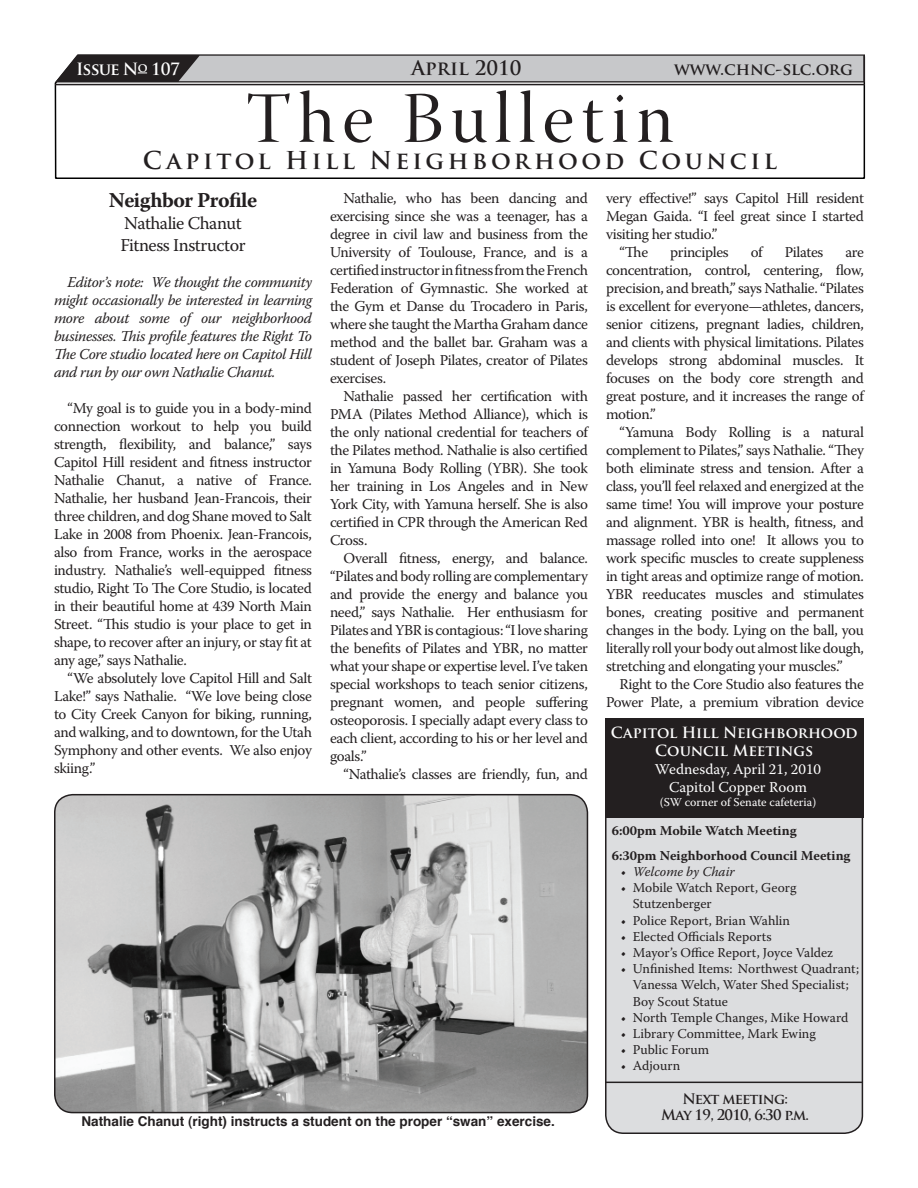
<style>
.page{position:relative;width:918px;height:1188px;background:#fff}
.page>*{position:absolute;margin:0;border:0;box-sizing:border-box;transform-origin:0 0}
.t1{font:72px "Warnock Pro Disp";letter-spacing:.1em;color:#231f20}
.t2{font:700 24px "Trajan Pro";letter-spacing:.15em;color:#231f20}
.t3{font:700 21px "Warnock Pro";letter-spacing:-.025em;color:#231f20}
.t4{font:700 19.5px "Trajan Pro";color:#231f20}
.t5{font:18px/21.6px "Warnock Pro";letter-spacing:-.025em;color:#231f20}
.t6{font:700 16.5px "Trajan Pro";letter-spacing:-.005em;color:#231f20}
.t7{font:700 16.5px "Trajan Pro";letter-spacing:-.05em;color:#fff}
.t8{font:15px/18px "Warnock Pro";letter-spacing:-.025em;color:#231f20;text-align:justify}
.t9{font:italic 15px/18px "Warnock Pro";letter-spacing:-.025em;color:#231f20;text-align:justify}
.t10{font:15px/18px "Warnock Pro";color:#fff;text-align:center}
.t11{font:700 15px/18px "Trajan Pro";color:#fff;text-align:center}
.t12{font:700 14.25px/16.5px "Trajan Pro";letter-spacing:-.05em;color:#231f20;text-align:center}
.t13{font:13.5px/16.2px "Warnock Pro";color:#231f20}
.t14{font:700 13.5px "Helvetica";color:#231f20}
.t15{font:700 13.5px/25.2px "Warnock Pro";color:#231f20}
.t16{font:italic 13.5px "Warnock Pro";color:#231f20}
.t17{font:12px "Warnock Pro";color:#fff}
.s1{font-style:normal}
</style>
<div class="page">
<svg style="left:54px;top:56px;width:812px;height:123px"></svg>
<hr style="left:55px;top:84px;width:810px;height:1px;background:#231f20">
<svg style="left:55px;top:54px;width:810px;height:28px;background:#a6a6a7"></svg>
<img style="left:55px;top:795px;width:532px;height:318px">
<div style="left:54px;top:794px;width:534px;height:319px;border:2px solid #231f20;border-radius:18px"></div>
<div style="left:606px;top:791px;width:256px;height:342px;background:#dcdddf;border-radius:18px"></div>
<div style="left:605px;top:790px;width:258px;height:344px;border:2px solid #231f20;border-radius:18px"></div>
<hr style="left:605px;top:1082px;width:257px;height:1px;background:#231f20">
<div style="left:605px;top:718px;width:258px;height:99px;background:#231f20"></div>
<p class="t7" style="left:76px;top:58px;width:106px">Issue N<sup>o</sup> 107</p>
<h3 class="t4" style="left:412px;top:56px;width:111px">April 2010</h3>
<p class="t6" style="left:674px;top:58px;width:180px">www.chnc-slc.org</p>
<h1 class="t1" style="left:246px;top:79px;width:429px">The Bulletin</h1>
<h2 class="t2" style="left:143px;top:145px;width:636px">Capitol Hill Neighborhood Council</h2>
<h3 class="t3" style="left:109px;top:188px;width:150px">Neighbor Profile</h3>
<p class="t5" style="left:120px;top:212px;width:127px">Nathalie Chanut<br>Fitness Instructor</p>
<p class="t9" style="left:54px;top:272px;width:260px;text-indent:14px">Editor’s note: We thought the community might occasionally be interested in learning more about some of our neighborhood businesses. This profile features the Right To The Core studio located here on Capitol Hill and run by our own Nathalie Chanut.</p>
<p class="t8" style="left:54px;top:398px;width:260px;text-indent:14px">“My goal is to guide you in a body-mind connection workout to help you build strength, flexibility, and balance,” says Capitol Hill resident and fitness instructor Nathalie Chanut, a native of France.<br>Nathalie, her husband Jean-Francois, their three children, and dog Shane moved to Salt Lake in 2008 from Phoenix. Jean-Francois, also from France, works in the aerospace industry. Nathalie’s well-equipped fitness studio, Right To The Core Studio, is located in their beautiful home at 439 North Main Street. “This studio is your place to get in shape, to recover after an injury, or stay fit at any age,” says Nathalie.</p>
<p class="t8" style="left:54px;top:668px;width:260px;text-indent:14px">“We absolutely love Capitol Hill and Salt Lake!” says Nathalie. “We love being close to City Creek Canyon for biking, running, and walking, and to downtown, for the Utah Symphony and other events. We also enjoy skiing.”</p>
<p class="t8" style="left:330px;top:189px;width:260px;text-indent:14px">Nathalie, who has been dancing and exercising since she was a teenager, has a degree in civil law and business from the University of Toulouse, France, and is a certified instructor in fitness from the French Federation of Gymnastic. She worked at the Gym et Danse du Trocadero in Paris, where she taught the Martha Graham dance method and the ballet bar. Graham was a student of Joseph Pilates, creator of Pilates exercises.</p>
<p class="t8" style="left:330px;top:387px;width:260px;text-indent:14px">Nathalie passed her certification with PMA (Pilates Method Alliance), which is the only national credential for teachers of the Pilates method. Nathalie is also certified in Yamuna Body Rolling (YBR). She took her training in Los Angeles and in New York City, with Yamuna herself. She is also certified in CPR through the American Red Cross.</p>
<p class="t8" style="left:330px;top:549px;width:260px;text-indent:14px">Overall fitness, energy, and balance. “Pilates and body rolling are complementary and provide the energy and balance you need,” says Nathalie. Her enthusiasm for Pilates and YBR is contagious: “I love sharing the benefits of Pilates and YBR, no matter what your shape or expertise level. I’ve taken special workshops to teach senior citizens, pregnant women, and people suffering osteoporosis. I specially adapt every class to each client, according to his or her level and goals.”</p>
<p class="t8" style="left:344px;top:765px;width:246px">“Nathalie’s classes are friendly, fun, and</p>
<p class="t14" style="left:82px;top:1111px;width:475px">Nathalie Chanut (right) instructs a student on the proper “swan” exercise.</p>
<p class="t8" style="left:606px;top:189px;width:259px">very effective!” says Capitol Hill resident</p>
<p class="t8" style="left:606px;top:207px;width:260px">Megan Gaida. “I feel great since I started</p>
<p class="t8" style="left:606px;top:225px;width:113px">visiting her studio.”</p>
<p class="t8" style="left:620px;top:243px;width:30px">“The</p>
<p class="t8" style="left:670px;top:243px;width:60px">principles</p>
<p class="t8" style="left:751px;top:243px;width:13px">of</p>
<p class="t8" style="left:785px;top:243px;width:40px">Pilates</p>
<p class="t8" style="left:606px;top:243px;width:260px;text-indent:239px">are concentration, control, centering, flow, precision, and breath,” says Nathalie. “Pilates is excellent for everyone—athletes, dancers, senior citizens, pregnant ladies, children, and clients with physical limitations. Pilates develops strong abdominal muscles. It focuses on the body core strength and great posture, and it increases the range of motion.”</p>
<p class="t8" style="left:606px;top:423px;width:260px;text-indent:14px">“Yamuna Body Rolling is a natural complement to Pilates,” says Nathalie. “They both eliminate stress and tension. After a class, you’ll feel relaxed and energized at the same time! You will improve your posture and alignment. YBR is health, fitness, and massage rolled into one! It allows you to work specific muscles to create suppleness in tight areas and optimize range of motion.<br>YBR reeducates muscles and stimulates bones, creating positive and permanent changes in the body. Lying on the ball, you literally roll your body out almost like dough, stretching and elongating your muscles.”</p>
<p class="t8" style="left:606px;top:675px;width:260px;text-align:right">Right to the Core Studio also features the<br>Power Plate, a premium vibration device</p>
<p class="t11" style="left:611px;top:724px;width:248px">Capitol Hill Neighborhood<br>Council Meetings</p>
<p class="t10" style="left:655px;top:760px;width:168px">Wednesday, April 21, 2010<br>Capitol Copper Room</p>
<p class="t17" style="left:660px;top:795px;width:158px">(SW corner of Senate cafeteria)</p>
<p class="t15" style="left:612px;top:817px;width:240px">6:00pm Mobile Watch Meeting<br>6:30pm Neighborhood Council Meeting</p>
<p class="t16" style="left:621px;top:864px;width:115px"><span class="s1">•</span> Welcome by Chair</p>
<p class="t13" style="left:633px;top:880px;width:165px;text-indent:-12px">• Mobile Watch Report, Georg<br>Stutzenberger</p>
<p class="t13" style="left:621px;top:912px;width:171px">• Police Report, Brian Wahlin</p>
<p class="t13" style="left:621px;top:928px;width:152px">• Elected Officials Reports</p>
<p class="t13" style="left:621px;top:944px;width:214px">• Mayor’s Office Report, Joyce Valdez</p>
<p class="t13" style="left:633px;top:961px;width:228px;text-indent:-12px">• Unfinished Items: Northwest Quadrant;<br>Vanessa Welch, Water Shed Specialist;<br>Boy Scout Statue</p>
<p class="t13" style="left:621px;top:1009px;width:229px">• North Temple Changes, Mike Howard</p>
<p class="t13" style="left:621px;top:1025px;width:197px">• Library Committee, Mark Ewing</p>
<p class="t13" style="left:621px;top:1042px;width:90px">• Public Forum</p>
<p class="t13" style="left:621px;top:1058px;width:61px">• Adjourn</p>
<p class="t12" style="left:661px;top:1090px;width:149px">Next meeting:<br>May 19, 2010, 6:30 p.m.</p>
</div>
